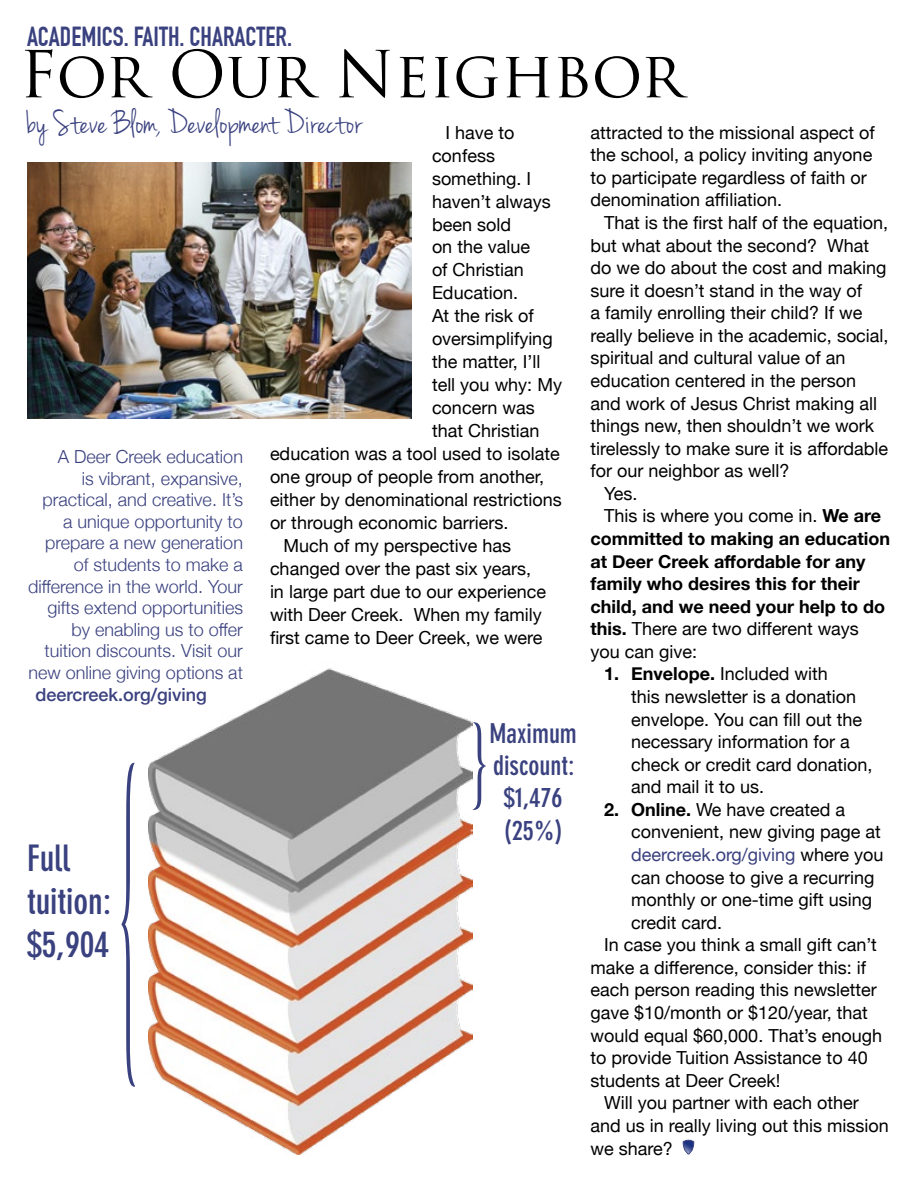
<style>
.page{position:relative;width:918px;height:1188px;background:#fff}
.page>*{position:absolute;margin:0;border:0;box-sizing:border-box;transform-origin:0 0}
.t1{font:63px "Trajan Pro";color:#000}
.t2{font:36px "Jenna Sue";color:#3a417f}
.t3{font:700 condensed 36px/43.2px "DIN Neuzeit Grotesk";color:#3a417f}
.t4{font:700 condensed 27px/32.4px "DIN Neuzeit Grotesk";color:#3a417f;text-align:center}
.t5{font:700 27px "DIN Condensed";color:#3a417f}
.t6{font:18px/22.5px "Helvetica Neue";color:#000}
.t7{font:300 18px/21.6px "Helvetica Neue";color:#3a417f;text-align:right}
.t8{font:700 18px "Helvetica Neue";color:#000}
.t9{font:18px "Helvetica Neue";color:#3a417f}
.t10{font:500 18px "Helvetica Neue";color:#3a417f}
.s1{font-weight:700}
.s2{color:#000}
</style>
<div class="page">
<svg style="left:683px;top:1140px;width:11px;height:14px"></svg>
<img style="left:148px;top:668px;width:324px;height:487px">
<svg style="left:121px;top:763px;width:14px;height:324px"></svg>
<svg style="left:473px;top:722px;width:13px;height:88px"></svg>
<img style="left:27px;top:162px;width:385px;height:256px">
<h3 class="t5" style="left:27px;top:21px;width:267px">ACADEMICS. FAITH. CHARACTER.</h3>
<h1 class="t1" style="left:19px;top:34px;width:666px">For Our Neighbor</h1>
<h2 class="t2" style="left:27px;top:102px;width:336px">by Steve Blom, Development Director</h2>
<p class="t6" style="left:591px;top:122px;width:286px">attracted to the missional aspect of the school, a policy inviting anyone to participate regardless of faith or denomination affiliation.</p>
<p class="t6" style="left:604px;top:212px;width:286px">That is the first half of the equation,</p>
<p class="t6" style="left:591px;top:235px;width:280px">but what about the second? What</p>
<p class="t6" style="left:591px;top:258px;width:297px">do we do about the cost and making</p>
<p class="t6" style="left:591px;top:280px;width:273px">sure it doesn’t stand in the way of</p>
<p class="t6" style="left:591px;top:303px;width:274px">a family enrolling their child? If we</p>
<p class="t6" style="left:591px;top:325px;width:300px">really believe in the academic, social,</p>
<p class="t6" style="left:591px;top:348px;width:257px">spiritual and cultural value of an</p>
<p class="t6" style="left:591px;top:370px;width:267px">education centered in the person</p>
<p class="t6" style="left:591px;top:393px;width:288px">and work of Jesus Christ making all</p>
<p class="t6" style="left:591px;top:416px;width:285px">things new, then shouldn’t we work</p>
<p class="t6" style="left:591px;top:438px;width:299px">tirelessly to make sure it is affordable</p>
<p class="t6" style="left:591px;top:461px;width:200px">for our neighbor as well?</p>
<p class="t6" style="left:604px;top:483px;width:35px">Yes.</p>
<p class="t6" style="left:604px;top:506px;width:279px">This is where you come in. <span class="s1">We are</span></p>
<p class="t8" style="left:591px;top:525px;width:301px">committed to making an education</p>
<p class="t8" style="left:591px;top:547px;width:276px">at Deer Creek affordable for any</p>
<p class="t8" style="left:591px;top:570px;width:271px">family who desires this for their</p>
<p class="t8" style="left:591px;top:592px;width:296px">child, and we need your help to do</p>
<p class="t6" style="left:591px;top:619px;width:270px"><span class="s1">this.</span> There are two different ways</p>
<p class="t6" style="left:591px;top:641px;width:108px">you can give:</p>
<p class="t6" style="left:631px;top:664px;width:243px;text-indent:-27px"><span class="s1">1. Envelope.</span> Included with<br>this newsletter is a donation envelope. You can fill out the necessary information for a check or credit card donation, and mail it to us.</p>
<p class="t6" style="left:604px;top:799px;width:242px"><span class="s1">2. Online.</span> We have created a</p>
<p class="t6" style="left:631px;top:822px;width:251px">convenient, new giving page at</p>
<p class="t9" style="left:631px;top:842px;width:254px">deercreek.org/giving <span class="s2">where you</span></p>
<p class="t6" style="left:631px;top:867px;width:245px">can choose to give a recurring</p>
<p class="t6" style="left:631px;top:890px;width:243px">monthly or one-time gift using</p>
<p class="t6" style="left:631px;top:912px;width:93px">credit card.</p>
<p class="t6" style="left:604px;top:935px;width:274px">In case you think a small gift can’t</p>
<p class="t6" style="left:591px;top:957px;width:277px">make a difference, consider this: if</p>
<p class="t6" style="left:591px;top:980px;width:288px">each person reading this newsletter</p>
<p class="t6" style="left:591px;top:1002px;width:279px">gave $10/month or $120/year, that</p>
<p class="t6" style="left:591px;top:1025px;width:293px">would equal $60,000. That’s enough</p>
<p class="t6" style="left:591px;top:1048px;width:279px">to provide Tuition Assistance to 40</p>
<p class="t6" style="left:591px;top:1070px;width:192px">students at Deer Creek!</p>
<p class="t6" style="left:604px;top:1093px;width:256px">Will you partner with each other</p>
<p class="t6" style="left:591px;top:1115px;width:300px">and us in really living out this mission</p>
<p class="t6" style="left:591px;top:1138px;width:84px">we share?</p>
<p class="t6" style="left:446px;top:122px;width:71px">I have to</p>
<p class="t6" style="left:432px;top:145px;width:64px">confess</p>
<p class="t6" style="left:432px;top:168px;width:101px">something. I</p>
<p class="t6" style="left:432px;top:191px;width:120px">haven’t always</p>
<p class="t6" style="left:432px;top:214px;width:81px">been sold</p>
<p class="t6" style="left:432px;top:237px;width:100px">on the value</p>
<p class="t6" style="left:432px;top:260px;width:93px">of Christian</p>
<p class="t6" style="left:432px;top:283px;width:88px">Education.</p>
<p class="t6" style="left:432px;top:306px;width:103px">At the risk of</p>
<p class="t6" style="left:432px;top:329px;width:122px">oversimplifying</p>
<p class="t6" style="left:432px;top:352px;width:110px">the matter, I’ll</p>
<p class="t6" style="left:432px;top:375px;width:132px">tell you why: My</p>
<p class="t6" style="left:432px;top:398px;width:104px">concern was</p>
<p class="t6" style="left:432px;top:421px;width:109px">that Christian</p>
<p class="t6" style="left:270px;top:444px;width:291px">education was a tool used to isolate</p>
<p class="t6" style="left:270px;top:467px;width:276px">one group of people from another,</p>
<p class="t6" style="left:270px;top:490px;width:293px">either by denominational restrictions</p>
<p class="t6" style="left:270px;top:512px;width:240px">or through economic barriers.</p>
<p class="t6" style="left:284px;top:535px;width:229px">Much of my perspective has</p>
<p class="t6" style="left:270px;top:558px;width:263px">changed over the past six years,</p>
<p class="t6" style="left:270px;top:581px;width:278px">in large part due to our experience</p>
<p class="t6" style="left:270px;top:604px;width:273px">with Deer Creek. When my family</p>
<p class="t6" style="left:270px;top:627px;width:274px">first came to Deer Creek, we were</p>
<p class="t7" style="left:28px;top:444px;width:216px">A Deer Creek education<br>is vibrant, expansive, practical, and creative. It’s<br>a unique opportunity to prepare a new generation of students to make a difference in the world. Your gifts extend opportunities by enabling us to offer tuition discounts. Visit our new online giving options at</p>
<p class="t10" style="left:36px;top:680px;width:173px">deercreek.org/giving</p>
<h3 class="t4" style="left:490px;top:717px;width:89px">Maximum discount: $1,476 (25%)</h3>
<h2 class="t3" style="left:27px;top:837px;width:86px">Full tuition: $5,904</h2>
</div>
